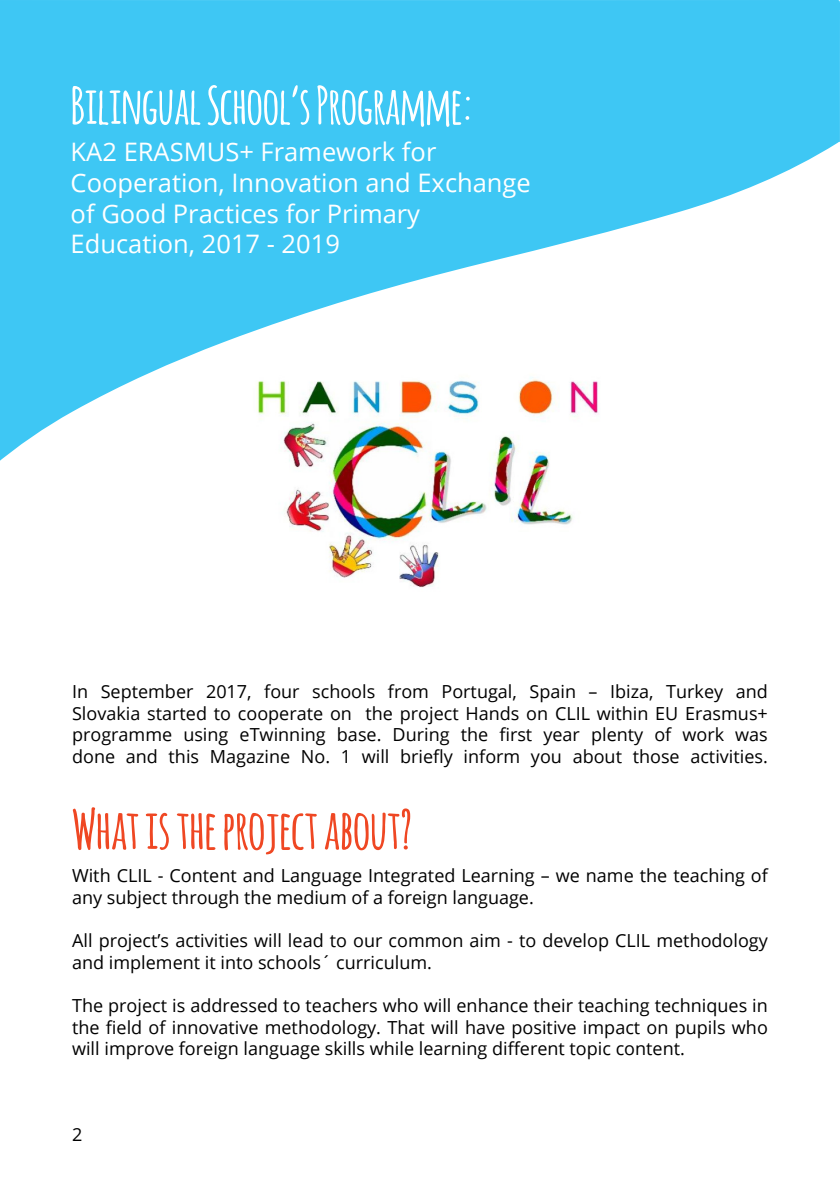
<style>
.page{position:relative;width:840px;height:1191px;background:#fff}
.page>*{position:absolute;margin:0;border:0;box-sizing:border-box;transform-origin:0 0}
.t1{font:700 54px "Amatic";color:#ef4723}
.t2{font:700 51px "Amatic";color:#fff}
.t3{font:25.4px/30.6px "Open Sans";color:#fff}
.t4{font:18px/21.6px "Open Sans";color:#000;text-align:justify}
</style>
<div class="page">
<svg style="left:0;top:0;width:839px;height:461px;fill:#3ec7f4"></svg>
<img style="left:234px;top:357px;width:396px;height:231px">
<h2 class="t2" style="left:71px;top:69px;width:403px">Bilingual School’s Programme:</h2>
<h3 class="t3" style="left:71px;top:136px;width:461px">KA2 ERASMUS+ Framework for<br>Cooperation, Innovation and Exchange of Good Practices for Primary<br>Education, 2017 - 2019</h3>
<p class="t4" style="left:72px;top:680px;width:697px">In September 2017, four schools from Portugal, Spain – Ibiza, Turkey and Slovakia started to cooperate on the project Hands on CLIL within EU Erasmus+ programme using eTwinning base. During the first year plenty of work was done and this Magazine No. 1 will briefly inform you about those activities.</p>
<h1 class="t1" style="left:72px;top:790px;width:342px">What is the project about?</h1>
<p class="t4" style="left:72px;top:864px;width:697px">With CLIL - Content and Language Integrated Learning – we name the teaching of any subject through the medium of a foreign language.</p>
<p class="t4" style="left:72px;top:929px;width:697px">All project’s activities will lead to our common aim - to develop CLIL methodology and implement it into schools´ curriculum.</p>
<p class="t4" style="left:72px;top:994px;width:697px">The project is addressed to teachers who will enhance their teaching techniques in the field of innovative methodology. That will have positive impact on pupils who will improve foreign language skills while learning different topic content.</p>
<p class="t4" style="left:72px;top:1123px;width:12px">2</p>
</div>
